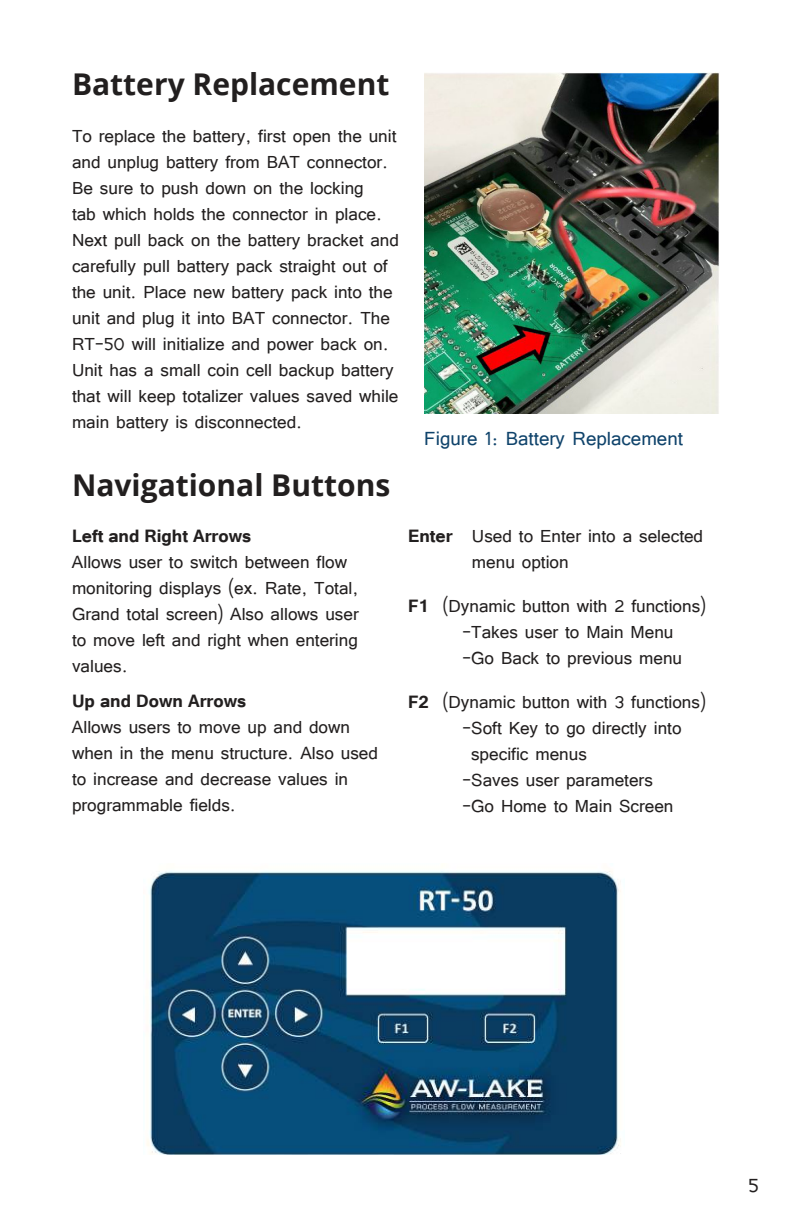
<style>
.page{position:relative;width:792px;height:1224px;background:#fff}
.page>*{position:absolute;margin:0;border:0;box-sizing:border-box;transform-origin:0 0}
.t1{font:700 30px "Open Sans";color:#221f1f}
.t2{font:24px "Tunga";color:#0f436b}
.t3{font:24px "Tunga";color:#221f1f}
.t4{font:22px/26px "Tunga";color:#221f1f}
.t5{font:700 22px "Tunga";color:#221f1f}
.s1{font-weight:700}
</style>
<div class="page">
<img style="left:424px;top:72px;width:296px;height:341px">
<img style="left:146px;top:871px;width:475px;height:283px">
<h1 class="t1" style="left:72px;top:63px;width:319px">Battery Replacement</h1>
<p class="t4" style="left:72px;top:123px;width:329px">To replace the battery, first open the unit and unplug battery from BAT connector.<br>Be sure to push down on the locking<br>tab which holds the connector in place.<br>Next pull back on the battery bracket and carefully pull battery pack straight out of the unit. Place new battery pack into the unit and plug it into BAT connector. The RT-50 will initialize and power back on.<br>Unit has a small coin cell backup battery that will keep totalizer values saved while main battery is disconnected.</p>
<h1 class="t1" style="left:72px;top:464px;width:320px">Navigational Buttons</h1>
<p class="t5" style="left:72px;top:522px;width:181px">Left and Right Arrows</p>
<p class="t4" style="left:72px;top:549px;width:288px">Allows user to switch between flow monitoring displays (ex. Rate, Total,<br>Grand total screen) Also allows user to move left and right when entering values.</p>
<p class="t5" style="left:72px;top:687px;width:176px">Up and Down Arrows</p>
<p class="t4" style="left:72px;top:714px;width:308px">Allows users to move up and down when in the menu structure. Also used to increase and decrease values in programmable fields.</p>
<p class="t2" style="left:424px;top:427px;width:260px">Figure 1: Battery Replacement</p>
<p class="t4" style="left:472px;top:523px;width:233px;text-indent:-64px"><span class="s1">Enter</span> Used to Enter into a selected menu option</p>
<p class="t4" style="left:462px;top:593px;width:246px;text-indent:-54px"><span class="s1">F1</span> (Dynamic button with 2 functions) -Takes user to Main Menu -Go Back to previous menu</p>
<p class="t4" style="left:408px;top:689px;width:299px"><span class="s1">F2</span> (Dynamic button with 3 functions)</p>
<p class="t4" style="left:462px;top:715px;width:221px">-Soft Key to go directly into</p>
<p class="t4" style="left:471px;top:741px;width:117px">specific menus</p>
<p class="t4" style="left:462px;top:767px;width:192px">-Saves user parameters</p>
<p class="t4" style="left:462px;top:793px;width:213px">-Go Home to Main Screen</p>
<p class="t3" style="left:748px;top:1174px;width:12px">5</p>
</div>
